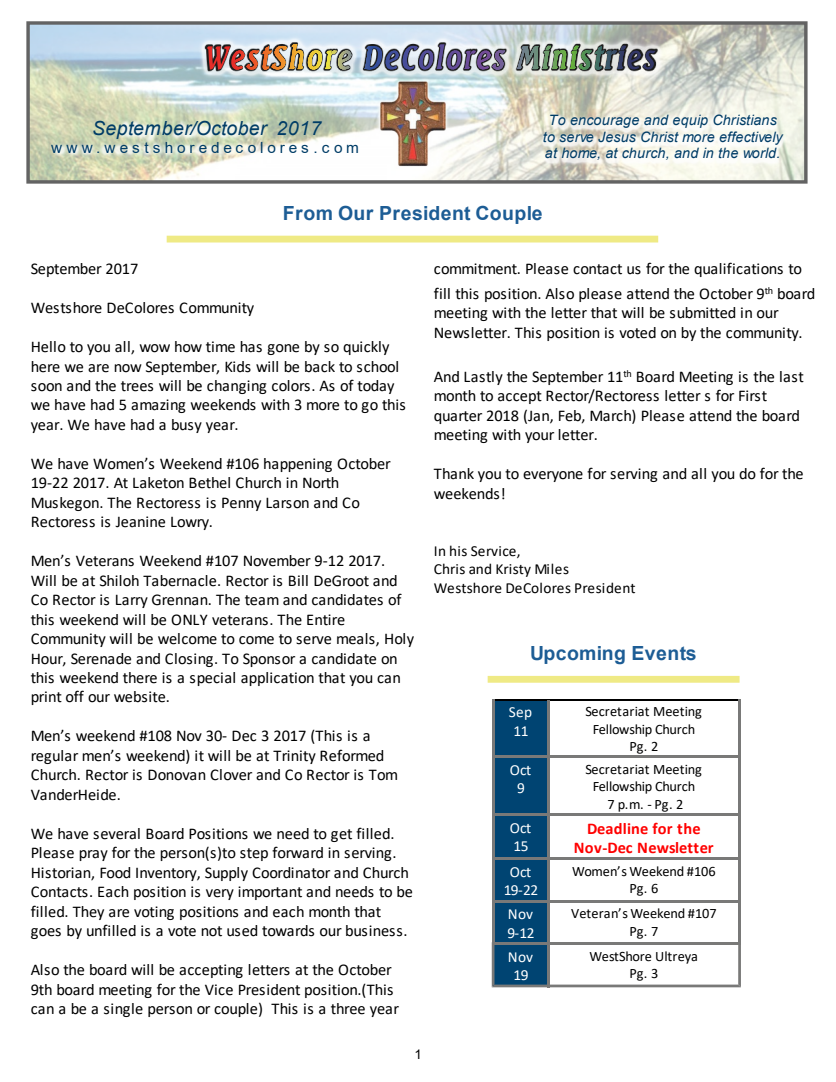
<style>
.page{position:relative;width:836px;height:1082px;background:#fff}
.page>*{position:absolute;margin:0;border:0;box-sizing:border-box;transform-origin:0 0}
.t1{font:700 19.5px "Arial";letter-spacing:.02em;color:#1d5d95}
.t2{font:italic 19.5px "Arial";letter-spacing:.025em;color:#003c66}
.t3{font:16.35px/19.5px "Calibri";letter-spacing:-.015em;color:#000}
.t4{font:700 16.35px/19.5px "Calibri";letter-spacing:.005em;color:#f00;text-align:center}
.t5{font:15.3px/18.5px "Calibri";letter-spacing:.01em;color:#000}
.t6{font:15.3px/18.5px "Calibri";letter-spacing:-.01em;color:#fff;text-align:center}
.t7{font:15.3px "Arial";color:#003c66}
.t8{font:14.4px/17.4px "Calibri";letter-spacing:-.005em;color:#000;text-align:center}
.t9{font:italic 14.4px/16.4px "Arial";letter-spacing:.015em;color:#003c66;text-align:center}
.t10{font:13.35px "Arial";color:#000}
</style>
<div class="page">
<div style="left:487px;top:675px;width:252px;height:7px;background:#efea85"></div>
<div style="left:493px;top:699px;width:55px;height:57px;background:#004472"></div>
<div style="left:493px;top:756px;width:55px;height:58px;background:#004472"></div>
<div style="left:493px;top:814px;width:55px;height:44px;background:#004472"></div>
<div style="left:493px;top:858px;width:55px;height:42px;background:#004472"></div>
<div style="left:493px;top:900px;width:55px;height:43px;background:#004472"></div>
<hr style="left:491px;top:698px;width:58px;height:2px;background:#000">
<hr style="left:546px;top:698px;width:194px;height:2px;background:#000">
<hr style="left:491px;top:755px;width:58px;height:3px;background:#797978">
<hr style="left:546px;top:755px;width:194px;height:3px;background:#797978">
<hr style="left:491px;top:812px;width:58px;height:3px;background:#797978">
<hr style="left:546px;top:812px;width:194px;height:3px;background:#797978">
<hr style="left:491px;top:857px;width:58px;height:3px;background:#797978">
<hr style="left:546px;top:857px;width:194px;height:3px;background:#797978">
<hr style="left:491px;top:899px;width:58px;height:3px;background:#797978">
<hr style="left:546px;top:899px;width:194px;height:3px;background:#797978">
<hr style="left:491px;top:698px;width:3px;height:60px;background:#797978">
<hr style="left:491px;top:755px;width:3px;height:60px;background:#797978">
<hr style="left:491px;top:812px;width:3px;height:48px;background:#797978">
<hr style="left:491px;top:857px;width:3px;height:45px;background:#797978">
<hr style="left:491px;top:899px;width:3px;height:45px;background:#797978">
<hr style="left:546px;top:700px;width:3px;height:58px;background:#797978">
<hr style="left:546px;top:755px;width:3px;height:60px;background:#797978">
<hr style="left:546px;top:812px;width:3px;height:48px;background:#797978">
<hr style="left:546px;top:857px;width:3px;height:45px;background:#797978">
<hr style="left:546px;top:899px;width:3px;height:45px;background:#797978">
<hr style="left:738px;top:698px;width:2px;height:60px;background:#797978">
<hr style="left:738px;top:755px;width:2px;height:60px;background:#797978">
<hr style="left:738px;top:812px;width:2px;height:48px;background:#797978">
<hr style="left:738px;top:857px;width:2px;height:45px;background:#797978">
<hr style="left:738px;top:899px;width:2px;height:45px;background:#797978">
<svg style="left:491px;top:941px;width:249px;height:45px"></svg>
<img style="left:30px;top:25px;width:773px;height:154px">
<div style="left:26px;top:21px;width:781px;height:162px;border:3px solid #636363"></div>
<img style="left:44px;top:109px;width:295px;height:65px">
<img style="left:369px;top:87px;width:87px;height:87px">
<img style="left:374px;top:87px;width:77px;height:82px">
<img style="left:193px;top:26px;width:487px;height:61px">
<svg style="left:207px;top:44px;width:144px;height:26px;background:#b2917a"></svg>
<svg style="left:364px;top:44px;width:141px;height:25px;background:#8788a2"></svg>
<svg style="left:517px;top:46px;width:138px;height:24px;background:#798880"></svg>
<img style="left:522px;top:109px;width:281px;height:66px">
<div style="left:167px;top:235px;width:491px;height:7px;background:#efea85"></div>
<p class="t2" style="left:92px;top:121px;width:230px">September/October 2017</p>
<p class="t7" style="left:51px;top:142px;width:309px">w w w . w e s t s h o r e d e c o l o r e s . c o m</p>
<p class="t9" style="left:543px;top:113px;width:241px">To encourage and equip Christians to serve Jesus Christ more effectively at home, at church, and in the world.</p>
<p class="t1" style="left:283px;top:206px;width:261px">From Our President Couple</p>
<p class="t3" style="left:31px;top:260px;width:109px">September 2017</p>
<p class="t3" style="left:31px;top:299px;width:225px">Westshore DeColores Community</p>
<p class="t3" style="left:31px;top:338px;width:376px">Hello to you all, wow how time has gone by so quickly here we are now September, Kids will be back to school soon and the trees will be changing colors. As of today we have had 5 amazing weekends with 3 more to go this year. We have had a busy year.</p>
<p class="t3" style="left:31px;top:455px;width:361px">We have Women’s Weekend #106 happening October 19-22 2017. At Laketon Bethel Church in North Muskegon. The Rectoress is Penny Larson and Co Rectoress is Jeanine Lowry.</p>
<p class="t3" style="left:31px;top:552px;width:385px">Men’s Veterans Weekend #107 November 9-12 2017.<br>Will be at Shiloh Tabernacle. Rector is Bill DeGroot and Co Rector is Larry Grennan. The team and candidates of this weekend will be ONLY veterans. The Entire Community will be welcome to come to serve meals, Holy Hour, Serenade and Closing. To Sponsor a candidate on this weekend there is a special application that you can print off our website.</p>
<p class="t3" style="left:31px;top:727px;width:369px">Men’s weekend #108 Nov 30- Dec 3 2017 (This is a regular men’s weekend) it will be at Trinity Reformed Church. Rector is Donovan Clover and Co Rector is Tom VanderHeide.</p>
<p class="t3" style="left:31px;top:824px;width:383px">We have several Board Positions we need to get filled.<br>Please pray for the person(s)to step forward in serving.<br>Historian, Food Inventory, Supply Coordinator and Church Contacts. Each position is very important and needs to be filled. They are voting positions and each month that goes by unfilled is a vote not used towards our business.</p>
<p class="t3" style="left:31px;top:960px;width:370px">Also the board will be accepting letters at the October<br>9th board meeting for the Vice President position.(This can a be a single person or couple) This is a three year</p>
<p class="t10" style="left:414px;top:1049px;width:9px">1</p>
<p class="t3" style="left:434px;top:258px;width:383px;line-height:24.6px">commitment. Please contact us for the qualifications to fill this position. Also please attend the October 9<sup>th</sup> board</p>
<p class="t3" style="left:434px;top:304px;width:370px">meeting with the letter that will be submitted in our<br>Newsletter. This position is voted on by the community.</p>
<p class="t3" style="left:434px;top:368px;width:371px">And Lastly the September 11<sup>th</sup> Board Meeting is the last month to accept Rector/Rectoress letter s for First quarter 2018 (Jan, Feb, March) Please attend the board meeting with your letter.</p>
<p class="t3" style="left:434px;top:465px;width:371px">Thank you to everyone for serving and all you do for the weekends!</p>
<p class="t5" style="left:434px;top:542px;width:203px">In his Service,<br>Chris and Kristy Miles<br>Westshore DeColores President</p>
<p class="t1" style="left:530px;top:646px;width:168px">Upcoming Events</p>
<p class="t6" style="left:509px;top:704px;width:25px">Sep<br>11</p>
<p class="t8" style="left:585px;top:703px;width:118px">Secretariat Meeting<br>Fellowship Church<br>Pg. 2</p>
<p class="t6" style="left:510px;top:761px;width:23px">Oct<br>9</p>
<p class="t8" style="left:585px;top:761px;width:118px">Secretariat Meeting<br>Fellowship Church<br>7 p.m. - Pg. 2</p>
<p class="t6" style="left:510px;top:819px;width:23px;text-align:left">Oct<br>15</p>
<p class="t4" style="left:573px;top:819px;width:141px">Deadline for the<br>Nov-Dec Newsletter</p>
<p class="t6" style="left:503px;top:863px;width:36px">Oct<br>19-22</p>
<p class="t8" style="left:572px;top:863px;width:145px">Women’s Weekend #106<br>Pg. 6</p>
<p class="t6" style="left:507px;top:906px;width:29px;text-align:left">Nov<br>9-12</p>
<p class="t8" style="left:571px;top:905px;width:147px">Veteran’s Weekend #107<br>Pg. 7</p>
<p class="t6" style="left:507px;top:948px;width:27px">Nov<br>19</p>
<p class="t8" style="left:589px;top:948px;width:110px">WestShore Ultreya<br>Pg. 3</p>
</div>
